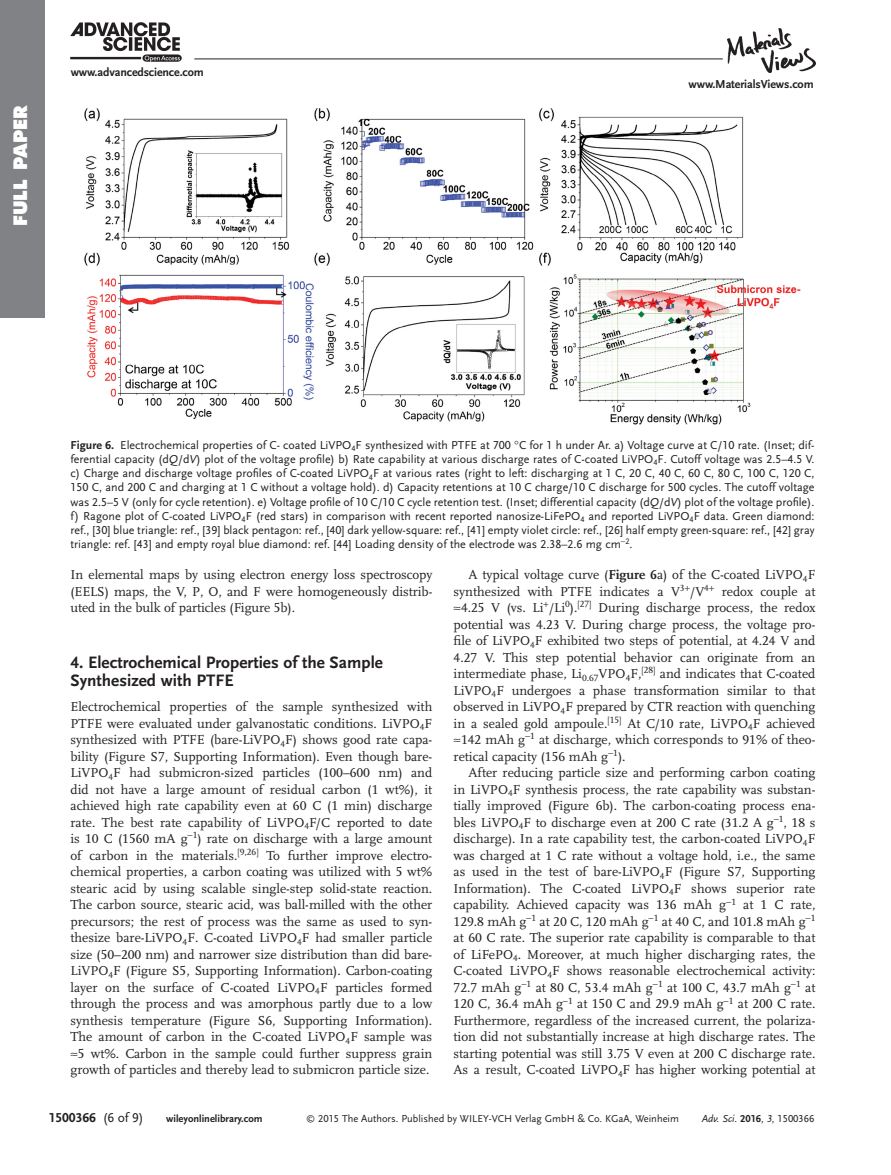
<style>
.page{position:relative;width:891px;height:1175px;background:#fff}
.page>*{position:absolute;margin:0;border:0;box-sizing:border-box;transform-origin:0 0}
.t1{font:800 18px "Futura";letter-spacing:.005em;color:#fff}
.t2{font:700 17.25px/18px "Scala Sans LF";color:#231f20}
.t3{font:13.5px/16.5px "Scala LF";color:#231f20;text-align:justify}
.t4{font:700 13.5px "Scala Sans LF";color:#231f20}
.t5{font:12px/14.2px "Scala Sans LF";color:#231f20;text-align:justify}
.t6{font:700 12px "Scala Sans LF";letter-spacing:-.01em;color:#231f20}
.t7{font:10.5px "Scala Sans LF";color:#231f20}
.t8{font:700 10.5px "Scala Sans LF";color:#231f20}
.t9{font:italic 10.5px "Scala Sans LF";color:#231f20}
.s1{font-weight:700}
.s2{font-style:italic}
.s3{font-weight:400}
.s4{font-size:9px}
.s5{font-weight:700;font-style:normal}
.s6{font-style:normal}
</style>
<div class="page">
<div style="left:0;top:0;width:44px;height:317px;background:#808285"></div>
<img style="left:727px;top:28px;width:88px;height:45px">
<hr style="left:194px;top:59px;width:529px;height:1px;background:#231f20">
<img style="left:70px;top:22px;width:112px;height:40px">
<img style="left:84px;top:108px;width:717px;height:317px">
<h1 class="t1" style="left:13px;top:226px;width:123px;rotate:-90deg">FULL PAPER</h1>
<p class="t6" style="left:71px;top:66px;width:135px">www.advancedscience.com</p>
<p class="t6" style="left:689px;top:79px;width:127px">www.MaterialsViews.com</p>
<p class="t5" style="left:71px;top:438px;width:746px"><span class="s1">Figure 6.</span> Electrochemical properties of C- coated LiVPO <sub>4</sub> F synthesized with PTFE at 700 C for 1 h under Ar. a) Voltage curve at C/10 rate. (Inset; dif&shy;ferential capacity (d <span class="s2">Q</span> /d <span class="s2">V</span> ) plot of the voltage profile) b) Rate capability at various discharge rates of C-coated LiVPO <sub>4</sub> F. Cutoff voltage was 2.5–4.5 V. c) Charge and discharge voltage profiles of C-coated LiVPO <sub>4</sub> F at various rates (right to left: discharging at 1 C, 20 C, 40 C, 60 C, 80 C, 100 C, 120 C, 150 C, and 200 C and charging at 1 C without a voltage hold). d) Capacity retentions at 10 C charge/10 C discharge for 500 cycles. The cutoff voltage was 2.5–5 V (only for cycle retention). e) Voltage profile of 10 C/10 C cycle retention test. (Inset; differential capacity (d <span class="s2">Q</span> /d <span class="s2">V</span> ) plot of the voltage profile). f) Ragone plot of C-coated LiVPO <sub>4</sub> F (red stars) in comparison with recent reported nanosize-LiFePO <sub>4</sub> and reported LiVPO <sub>4</sub> F data. Green diamond: ref., [ 30 ] blue triangle: ref., [ 39 ] black pentagon: ref., [ 40 ] dark yellow-square: ref., [ 41 ] empty violet circle: ref., [ 26 ] half empty green-square: ref., [ 42 ] gray triangle: ref. [ 43 ] and empty royal blue diamond: ref. [ 44 ] Loading density of the electrode was 2.38–2.6 mg cm −<sup>2</sup> .</p>
<p class="t3" style="left:71px;top:567px;width:363px">In elemental maps by using electron energy loss spectroscopy (EELS) maps, the V, P, O, and F were homogeneously distrib&shy;uted in the bulk of particles (Figure 5 b).</p>
<p class="t2" style="left:71px;top:654px;width:314px">4. Electrochemical Properties of the Sample<br>Synthesized with PTFE</p>
<p class="t3" style="left:71px;top:699px;width:363px">Electrochemical properties of the sample synthesized with PTFE were evaluated under galvanostatic conditions. LiVPO <sub>4</sub> F synthesized with PTFE (bare-LiVPO <sub>4</sub> F) shows good rate capa&shy;bility (Figure S7, Supporting Information). Even though bare-LiVPO <sub>4</sub> F had submicron-sized particles (100–600 nm) and did not have a large amount of residual carbon (1 wt%), it achieved high rate capability even at 60 C (1 min) discharge rate. The best rate capability of LiVPO <sub>4</sub> F/C reported to date is 10 C (1560 mA g −<sup>1</sup> ) rate on discharge with a large amount of carbon in the materials. <sup>[</sup> <sup>9,26</sup> <sup>]</sup> To further improve electro&shy;chemical properties, a carbon coating was utilized with 5 wt% stearic acid by using scalable single-step solid-state reaction.<br>The carbon source, stearic acid, was ball-milled with the other precursors; the rest of process was the same as used to syn&shy;thesize bare-LiVPO <sub>4</sub> F. C-coated LiVPO <sub>4</sub> F had smaller particle size (50–200 nm) and narrower size distribution than did bare-LiVPO <sub>4</sub> F (Figure S5, Supporting Information). Carbon-coating layer on the surface of C-coated LiVPO <sub>4</sub> F particles formed through the process and was amorphous partly due to a low synthesis temperature (Figure S6, Supporting Information).<br>The amount of carbon in the C-coated LiVPO <sub>4</sub> F sample was ≈5 wt%. Carbon in the sample could further suppress grain growth of particles and thereby lead to submicron particle size.</p>
<p class="t3" style="left:454px;top:567px;width:363px;text-indent:15px">A typical voltage curve ( <span class="s1">Figure 6</span> a) of the C-coated LiVPO <sub>4</sub> F synthesized with PTFE indicates a V <sup>3</sup> /V <sup>4</sup> redox couple at ≈4.25 V (vs. Li /Li <sup>0</sup> ). <sup>[</sup> <sup>27</sup> <sup>]</sup> During discharge process, the redox potential was 4.23 V. During charge process, the voltage pro&shy;file of LiVPO <sub>4</sub> F exhibited two steps of potential, at 4.24 V and 4.27 V. This step potential behavior can originate from an intermediate phase, Li <sub>0.67</sub> VPO <sub>4</sub> F, <sup>[</sup> <sup>28</sup> <sup>]</sup> and indicates that C-coated LiVPO <sub>4</sub> F undergoes a phase transformation similar to that observed in LiVPO <sub>4</sub> F prepared by CTR reaction with quenching in a sealed gold ampoule. <sup>[</sup> <sup>15</sup> <sup>]</sup> At C/10 rate, LiVPO <sub>4</sub> F achieved ≈142 mAh g −<sup>1</sup> at discharge, which corresponds to 91% of theo&shy;retical capacity (156 mAh g −<sup>1</sup> ).</p>
<p class="t3" style="left:454px;top:765px;width:363px;text-indent:15px">After reducing particle size and performing carbon coating in LiVPO <sub>4</sub> F synthesis process, the rate capability was substan&shy;tially improved (Figure 6 b). The carbon-coating process ena&shy;bles LiVPO <sub>4</sub> F to discharge even at 200 C rate (31.2 A g −<sup>1</sup> , 18 s discharge). In a rate capability test, the carbon-coated LiVPO <sub>4</sub> F was charged at 1 C rate without a voltage hold, i.e., the same as used in the test of bare-LiVPO <sub>4</sub> F (Figure S7, Supporting Information). The C-coated LiVPO <sub>4</sub> F shows superior rate capability. Achieved capacity was 136 mAh g −<sup>1</sup> at 1 C rate, 129.8 mAh g −<sup>1</sup> at 20 C, 120 mAh g −<sup>1</sup> at 40 C, and 101.8 mAh g −<sup>1 </sup>at 60 C rate. The superior rate capability is comparable to that of LiFePO <sub>4</sub> . Moreover, at much higher discharging rates, the C-coated LiVPO <sub>4</sub> F shows reasonable electrochemical activity:<br>72.7 mAh g −<sup>1</sup> at 80 C, 53.4 mAh g −<sup>1</sup> at 100 C, 43.7 mAh g −<sup>1</sup> at 120 C, 36.4 mAh g −<sup>1</sup> at 150 C and 29.9 mAh g −<sup>1</sup> at 200 C rate.<br>Furthermore, regardless of the increased current, the polariza&shy;tion did not substantially increase at high discharge rates. The starting potential was still 3.75 V even at 200 C discharge rate.<br>As a result, C-coated LiVPO <sub>4</sub> F has higher working potential at</p>
<p class="t4" style="left:49px;top:1111px;width:97px">1500366 <span class="s3">(6 of 9)</span></p>
<p class="t8" style="left:166px;top:1114px;width:98px">wileyonlinelibrary.com</p>
<p class="t7" style="left:306px;top:1114px;width:374px"><span class="s4">©</span> 2015 The Authors. Published by WILEY-VCH Verlag GmbH &amp; Co. KGaA, Weinheim</p>
<p class="t9" style="left:702px;top:1114px;width:114px">Adv. Sci. <span class="s5">2016</span><span class="s6">,</span> 3<span class="s6">, 1500366</span></p>
</div>
